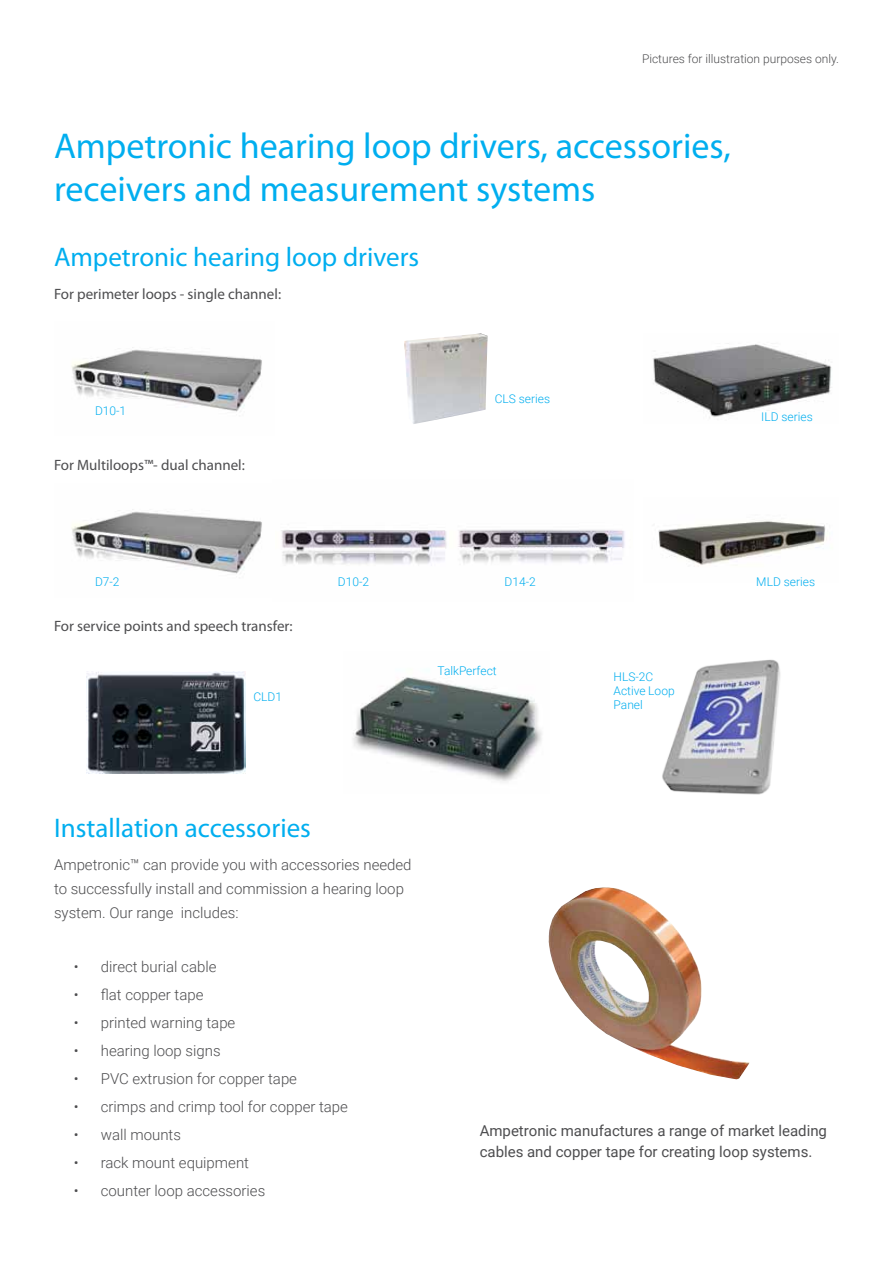
<style>
.page{position:relative;width:893px;height:1263px;background:#fff}
.page>*{position:absolute;margin:0;border:0;box-sizing:border-box;transform-origin:0 0}
.t1{font:36px/43.2px "Myriad Pro";color:#00aeef}
.t2{font:27px "Myriad Pro";color:#00aeef}
.t3{font:300 15px/24px "Roboto";color:#4d4d4f}
.t4{font:15px "Myriad Pro";color:#4d4d4f}
.t5{font:15px/21px "Roboto";color:#4d4d4f}
.t6{font:300 12px/14.4px "Roboto";color:#00aeef}
.t7{font:300 12px "Roboto";color:#4d4d4f}
</style>
<div class="page">
<img style="left:548px;top:887px;width:200px;height:192px">
<img style="left:281px;top:530px;width:166px;height:35px">
<img style="left:458px;top:529px;width:167px;height:34px">
<img style="left:71px;top:509px;width:191px;height:65px">
<img style="left:658px;top:521px;width:169px;height:46px">
<img style="left:404px;top:333px;width:84px;height:91px">
<img style="left:653px;top:343px;width:179px;height:75px">
<img style="left:71px;top:347px;width:191px;height:65px">
<img style="left:86px;top:671px;width:160px;height:102px">
<img style="left:353px;top:677px;width:189px;height:105px">
<img style="left:662px;top:659px;width:118px;height:136px">
<p class="t7" style="left:642px;top:50px;width:198px">Pictures for illustration purposes only.</p>
<h1 class="t1" style="left:54px;top:124px;width:678px">Ampetronic hearing loop drivers, accessories, receivers and measurement systems</h1>
<h2 class="t2" style="left:54px;top:240px;width:367px">Ampetronic hearing loop drivers</h2>
<p class="t4" style="left:54px;top:284px;width:229px">For perimeter loops - single channel:</p>
<p class="t6" style="left:95px;top:403px;width:33px">D10-1</p>
<p class="t4" style="left:54px;top:455px;width:192px">For Multiloops™- dual channel:</p>
<p class="t6" style="left:495px;top:391px;width:57px">CLS series</p>
<p class="t6" style="left:761px;top:409px;width:53px">ILD series</p>
<p class="t6" style="left:95px;top:574px;width:26px">D7-2</p>
<p class="t6" style="left:338px;top:574px;width:33px">D10-2</p>
<p class="t6" style="left:505px;top:574px;width:33px">D14-2</p>
<p class="t6" style="left:756px;top:574px;width:60px">MLD series</p>
<p class="t4" style="left:54px;top:616px;width:240px">For service points and speech transfer:</p>
<p class="t6" style="left:254px;top:689px;width:30px">CLD1</p>
<p class="t6" style="left:437px;top:663px;width:61px">TalkPerfect</p>
<p class="t6" style="left:614px;top:669px;width:63px">HLS-2C<br>Active Loop<br>Panel</p>
<h2 class="t2" style="left:54px;top:811px;width:258px">Installation accessories</h2>
<p class="t3" style="left:54px;top:852px;width:359px">Ampetronic™ can provide you with accessories needed to successfully install and commission a hearing loop system. Our range includes:</p>
<p class="t3" style="left:74px;top:954px;width:144px">• direct burial cable</p>
<p class="t3" style="left:74px;top:982px;width:131px">• flat copper tape</p>
<p class="t3" style="left:74px;top:1010px;width:163px">• printed warning tape</p>
<p class="t3" style="left:74px;top:1038px;width:148px">• hearing loop signs</p>
<p class="t3" style="left:74px;top:1066px;width:225px">• PVC extrusion for copper tape</p>
<p class="t3" style="left:74px;top:1094px;width:276px">• crimps and crimp tool for copper tape</p>
<p class="t3" style="left:74px;top:1122px;width:109px">• wall mounts</p>
<p class="t3" style="left:74px;top:1150px;width:177px">• rack mount equipment</p>
<p class="t3" style="left:74px;top:1178px;width:193px">• counter loop accessories</p>
<p class="t5" style="left:480px;top:1120px;width:349px">Ampetronic manufactures a range of market leading cables and copper tape for creating loop systems.</p>
</div>
